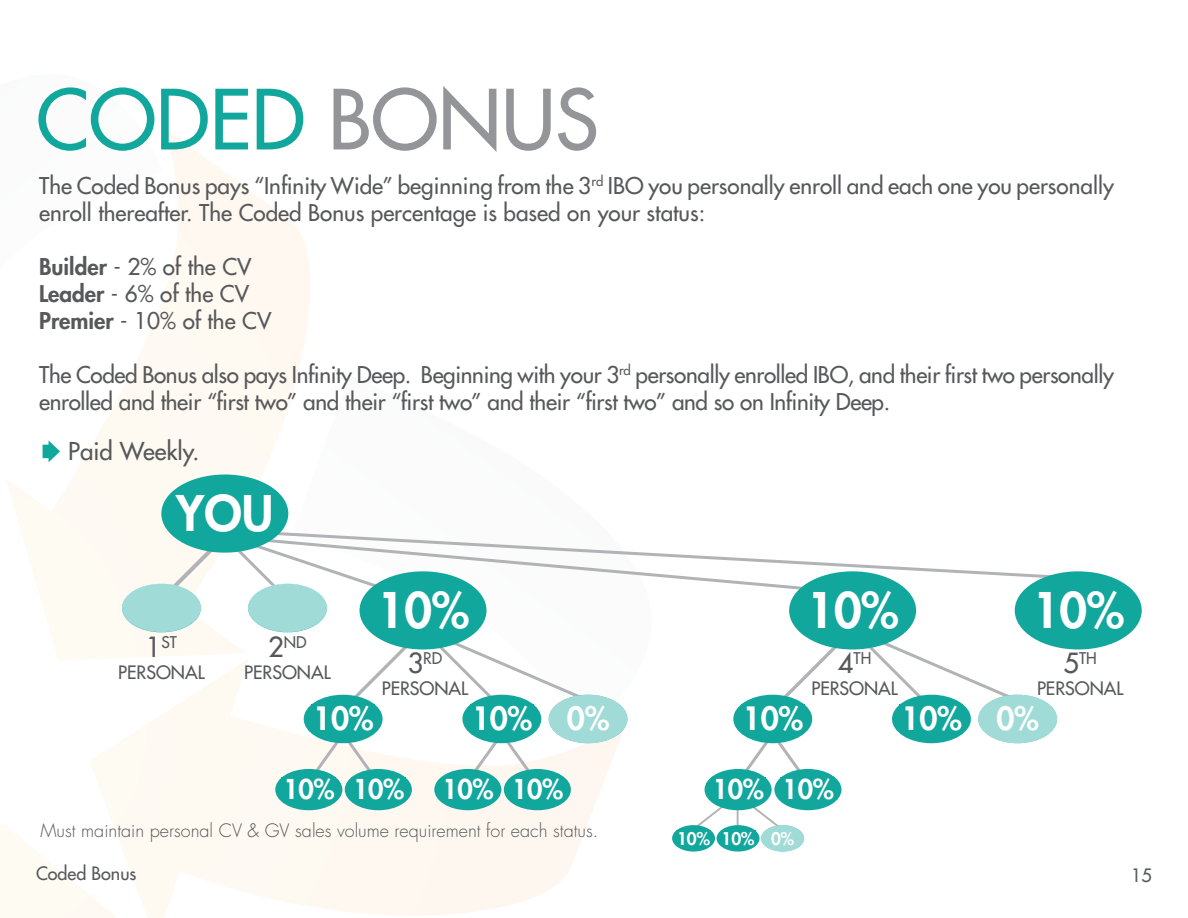
<style>
.page{position:relative;width:1188px;height:918px;background:#fff}
.page>*{position:absolute;margin:0;border:0;box-sizing:border-box;transform-origin:0 0}
.t1{font:500 80.55px "Futura Std";color:#12a79d}
.t2{font:800 47.85px "Futura Std";color:#fff}
.t3{font:800 31.35px "Futura Std";color:#fff}
.t4{font:800 26.7px "Futura Std";color:#fff}
.t5{font:500 24px "Futura Std";color:#57585a}
.t6{font:500 22.5px/27px "Futura Std";color:#57585a}
.t7{font:300 18px "Futura Std";color:#57585a}
.t8{font:500 18px "Futura Std";color:#57585a}
.t9{font:800 17.1px "Futura Std";color:#fff}
.t10{font:500 15.75px "Futura Std";color:#57585a}
.s1{color:#939598}
.s2{font-weight:800}
.s3{font-size:27px}
</style>
<div class="page">
<svg style="left:0;top:824px;width:89px;height:94px"></svg>
<svg style="left:89px;top:661px;width:539px;height:257px"></svg>
<svg style="left:6px;top:128px;width:320px;height:533px"></svg>
<svg style="left:246px;top:652px;width:13px;height:7px"></svg>
<svg style="left:460px;top:729px;width:84px;height:62px"></svg>
<svg style="left:301px;top:729px;width:84px;height:62px"></svg>
<svg style="left:336px;top:625px;width:249px;height:92px"></svg>
<svg style="left:767px;top:625px;width:247px;height:90px"></svg>
<svg style="left:168px;top:532px;width:634px;height:62px"></svg>
<div style="left:360px;top:571px;width:126px;height:78px;background:#12a79d;border-radius:50%"></div>
<div style="left:789px;top:571px;width:127px;height:78px;background:#12a79d;border-radius:50%"></div>
<div style="left:122px;top:584px;width:79px;height:48px;background:#a0dbd7;border-radius:50%"></div>
<div style="left:248px;top:584px;width:79px;height:48px;background:#a0dbd7;border-radius:50%"></div>
<div style="left:304px;top:695px;width:79px;height:48px;background:#12a79d;border-radius:50%"></div>
<div style="left:733px;top:695px;width:79px;height:48px;background:#12a79d;border-radius:50%"></div>
<div style="left:462px;top:695px;width:79px;height:48px;background:#12a79d;border-radius:50%"></div>
<div style="left:892px;top:695px;width:79px;height:48px;background:#12a79d;border-radius:50%"></div>
<div style="left:434px;top:769px;width:67px;height:41px;background:#12a79d;border-radius:50%"></div>
<div style="left:275px;top:769px;width:67px;height:41px;background:#12a79d;border-radius:50%"></div>
<div style="left:504px;top:769px;width:67px;height:41px;background:#12a79d;border-radius:50%"></div>
<div style="left:345px;top:769px;width:67px;height:41px;background:#12a79d;border-radius:50%"></div>
<div style="left:774px;top:769px;width:67px;height:41px;background:#12a79d;border-radius:50%"></div>
<svg style="left:43px;top:440px;width:17px;height:22px"></svg>
<svg style="left:697px;top:729px;width:118px;height:102px"></svg>
<hr style="left:737px;top:796px;width:2px;height:38px;background:#b2b3b7">
<div style="left:672px;top:825px;width:43px;height:27px;background:#12a79d;border-radius:50%"></div>
<div style="left:717px;top:825px;width:43px;height:27px;background:#12a79d;border-radius:50%"></div>
<div style="left:761px;top:825px;width:43px;height:27px;background:#a0dbd7;border-radius:50%"></div>
<div style="left:705px;top:769px;width:67px;height:41px;background:#12a79d;border-radius:50%"></div>
<svg style="left:228px;top:528px;width:840px;height:53px"></svg>
<div style="left:161px;top:474px;width:127px;height:79px;background:#12a79d;border-radius:50%"></div>
<div style="left:1015px;top:571px;width:127px;height:78px;background:#12a79d;border-radius:50%"></div>
<div style="left:549px;top:695px;width:78px;height:48px;background:#a0dbd7;border-radius:50%"></div>
<div style="left:978px;top:695px;width:79px;height:48px;background:#a0dbd7;border-radius:50%"></div>
<p class="t1" style="left:36px;top:69px;width:564px">CODED <span class="s1">BONUS</span></p>
<p class="t6" style="left:39px;top:172px;width:1076px">The Coded Bonus pays “Infinity Wide” beginning from the 3<sup>rd</sup> IBO you personally enroll and each one you personally enroll thereafter. The Coded Bonus percentage is based on your status:</p>
<p class="t6" style="left:39px;top:253px;width:214px"><span class="s2">Builder</span> - 2% of the CV</p>
<p class="t6" style="left:39px;top:280px;width:211px"><span class="s2">Leader</span> - 6% of the CV</p>
<p class="t6" style="left:39px;top:307px;width:234px"><span class="s2">Premier</span> - 10% of the CV</p>
<p class="t6" style="left:39px;top:361px;width:1076px">The Coded Bonus also pays Infinity Deep. Beginning with your 3<sup>rd</sup> personally enrolled IBO, and their first two personally enrolled and their “first two” and their “first two” and their “first two” and so on Infinity Deep.</p>
<p class="t5" style="left:68px;top:436px;width:133px">Paid Weekly.</p>
<p class="t2" style="left:176px;top:483px;width:98px">YOU</p>
<p class="t10" style="left:146px;top:633px;width:33px"><span class="s3">1</span>ST</p>
<p class="t8" style="left:118px;top:661px;width:88px">PERSONAL</p>
<p class="t10" style="left:268px;top:633px;width:40px"><span class="s3">2</span>ND</p>
<p class="t8" style="left:244px;top:661px;width:88px">PERSONAL</p>
<p class="t2" style="left:377px;top:580px;width:94px">10%</p>
<p class="t2" style="left:806px;top:580px;width:94px">10%</p>
<p class="t10" style="left:408px;top:649px;width:36px"><span class="s3">3</span>RD</p>
<p class="t8" style="left:382px;top:677px;width:88px">PERSONAL</p>
<p class="t10" style="left:838px;top:649px;width:35px"><span class="s3">4</span>TH</p>
<p class="t8" style="left:811px;top:677px;width:88px">PERSONAL</p>
<p class="t2" style="left:1032px;top:580px;width:94px">10%</p>
<p class="t10" style="left:1064px;top:649px;width:35px"><span class="s3">5</span>TH</p>
<p class="t8" style="left:1037px;top:677px;width:88px">PERSONAL</p>
<p class="t3" style="left:313px;top:699px;width:62px">10%</p>
<p class="t3" style="left:472px;top:699px;width:62px">10%</p>
<p class="t3" style="left:743px;top:699px;width:62px">10%</p>
<p class="t3" style="left:901px;top:699px;width:62px">10%</p>
<p class="t3" style="left:567px;top:699px;width:44px">0%</p>
<p class="t3" style="left:997px;top:699px;width:44px">0%</p>
<p class="t4" style="left:283px;top:773px;width:53px">10%</p>
<p class="t4" style="left:353px;top:773px;width:53px">10%</p>
<p class="t4" style="left:782px;top:773px;width:53px">10%</p>
<p class="t4" style="left:442px;top:773px;width:53px">10%</p>
<p class="t4" style="left:512px;top:773px;width:53px">10%</p>
<p class="t4" style="left:712px;top:773px;width:53px">10%</p>
<p class="t7" style="left:40px;top:819px;width:559px">Must maintain personal CV &amp; GV sales volume requirement for each status.</p>
<p class="t8" style="left:36px;top:862px;width:102px">Coded Bonus</p>
<p class="t9" style="left:677px;top:827px;width:34px">10%</p>
<p class="t9" style="left:722px;top:827px;width:34px">10%</p>
<p class="t9" style="left:771px;top:827px;width:25px">0%</p>
<p class="t8" style="left:1131px;top:864px;width:22px">15</p>
</div>
